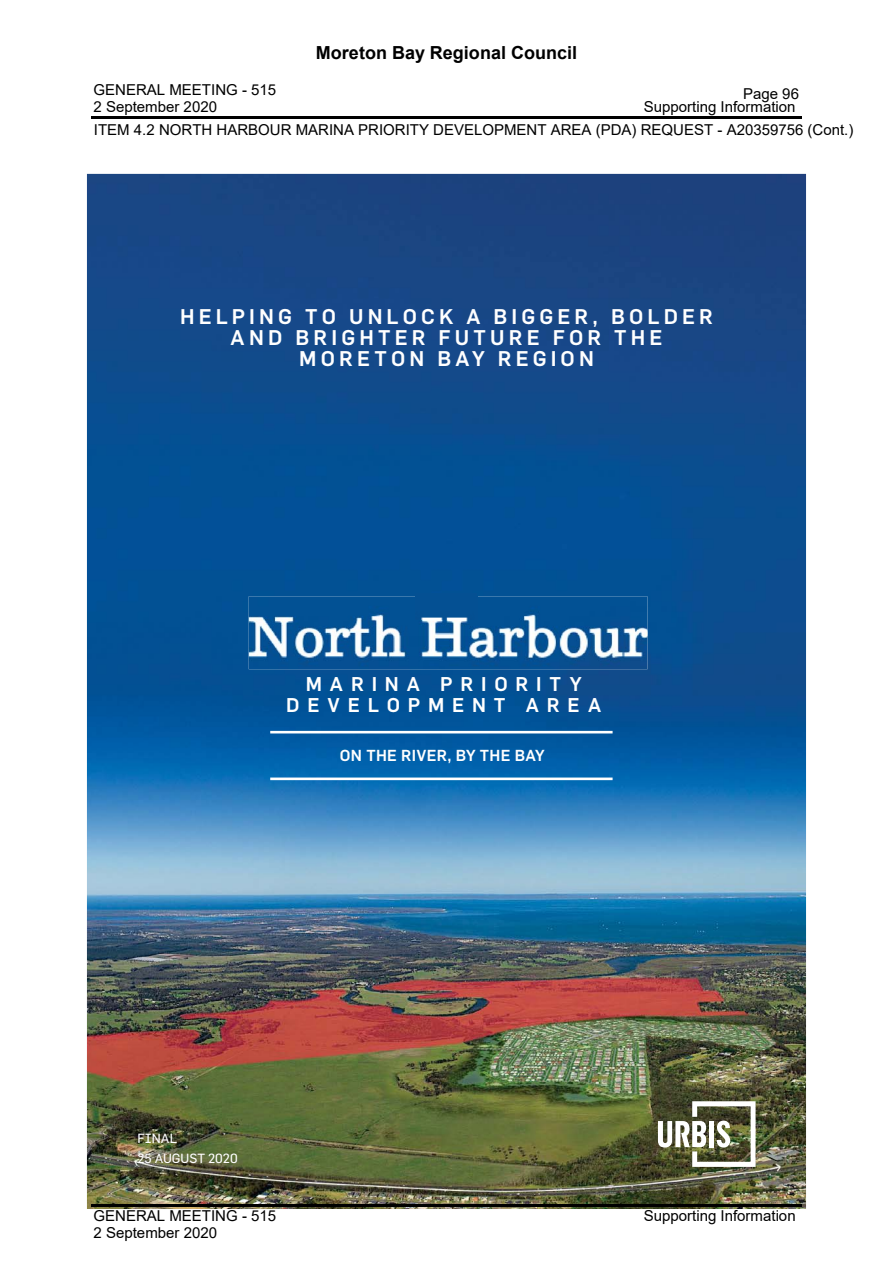
<style>
.page{position:relative;width:893px;height:1263px;background:#fff}
.page>*{position:absolute;margin:0;border:0;box-sizing:border-box;transform-origin:0 0}
.t1{font:500 20.85px/20.9px "Flama";letter-spacing:.2em;color:#fff;text-align:center}
.t2{font:500 19.5px/20.9px "Flama";letter-spacing:.405em;color:#fff;text-align:center}
.t3{font:700 18px "Arial";color:#000}
.t4{font:500 15.6px "Flama";letter-spacing:.02em;color:#fff}
.t5{font:15px/17.2px "Arial";color:#000}
.t6{font:15px "Arial";color:#000}
.t7{font:13.05px/19.4px "Flama Basic";color:#fff}
</style>
<div class="page">
<img style="left:87px;top:174px;width:719px;height:1035px">
<div style="left:415px;top:593px;width:62px;height:26px;background:#045093"></div>
<img style="left:658px;top:1101px;width:97px;height:66px">
<hr style="left:270px;top:731px;width:342px;height:2px;background:#fff">
<hr style="left:270px;top:778px;width:342px;height:2px;background:#fff">
<img style="left:249px;top:596px;width:398px;height:73px">
<img style="left:415px;top:596px;width:62px;height:23px">
<hr style="left:91px;top:116px;width:711px;height:3px;background:#000">
<hr style="left:91px;top:1205px;width:711px;height:2px;background:#000">
<p class="t5" style="left:94px;top:81px;width:184px">GENERAL MEETING - 515<br>2 September 2020</p>
<p class="t3" style="left:316px;top:43px;width:263px">Moreton Bay Regional Council</p>
<p class="t6" style="left:743px;top:83px;width:57px">Page 96</p>
<p class="t5" style="left:644px;top:98px;width:153px">Supporting Information</p>
<p class="t6" style="left:94px;top:119px;width:761px">ITEM 4.2 NORTH HARBOUR MARINA PRIORITY DEVELOPMENT AREA (PDA) REQUEST - A20359756 (Cont.)</p>
<h1 class="t1" style="left:180px;top:308px;width:534px">HELPING TO UNLOCK A BIGGER, BOLDER<br>AND BRIGHTER FUTURE FOR THE<br>MORETON BAY REGION</h1>
<h2 class="t2" style="left:286px;top:675px;width:316px">MARINA PRIORITY<br>DEVELOPMENT AREA</h2>
<p class="t4" style="left:340px;top:750px;width:206px">ON THE RIVER, BY THE BAY</p>
<p class="t7" style="left:137px;top:1129px;width:102px">FINAL<br>25 AUGUST 2020</p>
<p class="t5" style="left:94px;top:1207px;width:184px">GENERAL MEETING - 515</p>
<p class="t5" style="left:644px;top:1207px;width:153px">Supporting Information</p>
<p class="t5" style="left:94px;top:1225px;width:125px">2 September 2020</p>
</div>
